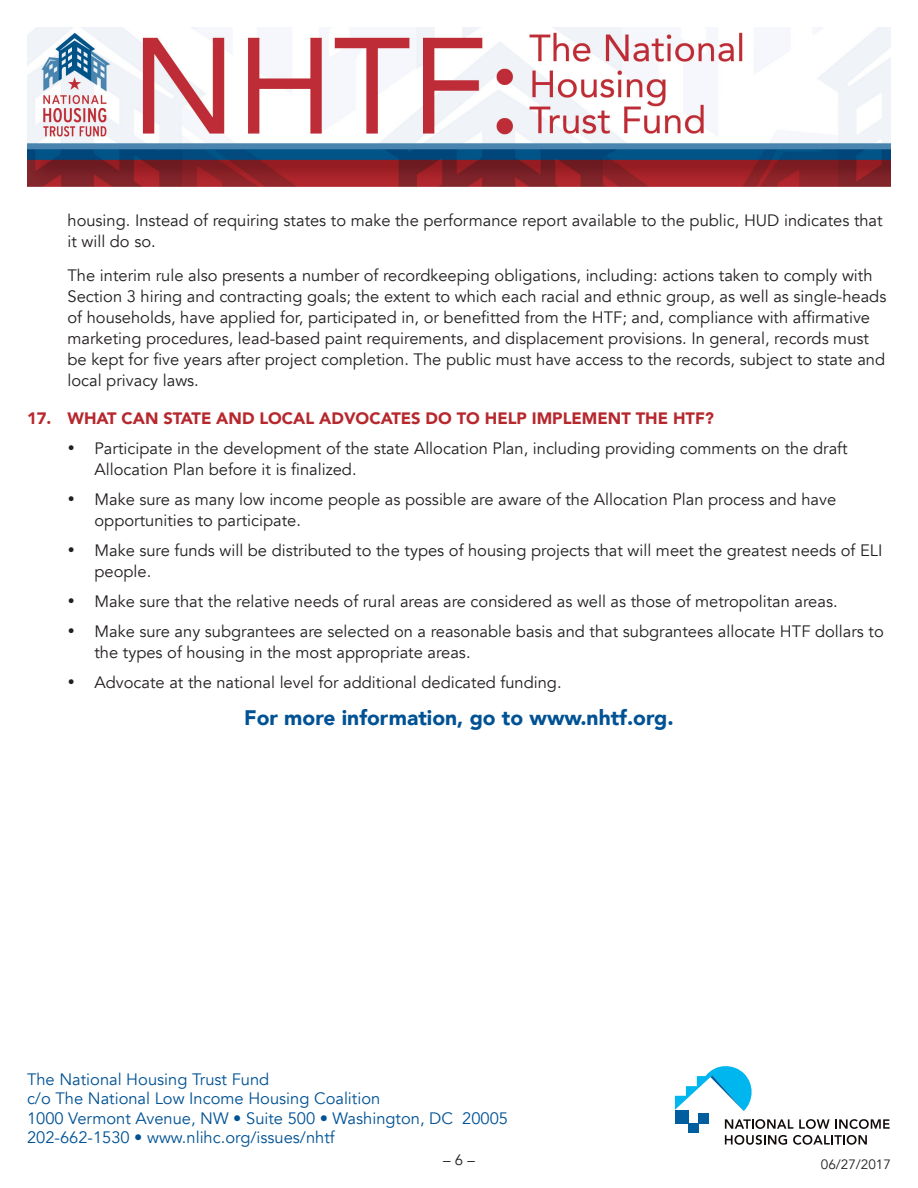
<style>
.page{position:relative;width:918px;height:1188px;background:#fff}
.page>*{position:absolute;margin:0;border:0;box-sizing:border-box;transform-origin:0 0}
.Heading_3{font:900 21px "Avenir";color:#005294}
.Body_Text_Indent{font:16.5px/21px "Avenir";color:#231f20}
.Body_Text{font:16.5px/19.5px "Avenir";color:#005294}
.t1{font:900 16.5px "Avenir";color:#b6282d}
.Body_Text-2{font:15px "Avenir";color:#231f20}
.t2{font:13.5px "Avenir";color:#231f20}
</style>
<div class="page">
<img style="left:27px;top:27px;width:864px;height:160px">
<div style="left:675px;top:1110px;width:13px;height:13px;background:#005e9e"></div>
<div style="left:688px;top:1123px;width:10px;height:10px;background:#005e9e"></div>
<div style="left:698px;top:1113px;width:10px;height:10px;background:#005e9e"></div>
<svg style="left:675px;top:1066px;width:77px;height:45px"></svg>
<svg style="left:725px;top:1119px;width:68px;height:10px"></svg>
<svg style="left:799px;top:1119px;width:91px;height:10px"></svg>
<svg style="left:725px;top:1135px;width:62px;height:10px"></svg>
<svg style="left:793px;top:1135px;width:74px;height:10px"></svg>
<p class="Body_Text_Indent" style="left:68px;top:210px;width:817px">housing. Instead of requiring states to make the performance report available to the public, HUD indicates that it will do so.</p>
<p class="Body_Text_Indent" style="left:68px;top:265px;width:820px">The interim rule also presents a number of recordkeeping obligations, including: actions taken to comply with Section 3 hiring and contracting goals; the extent to which each racial and ethnic group, as well as single-heads of households, have applied for, participated in, or benefitted from the HTF; and, compliance with affirmative marketing procedures, lead-based paint requirements, and displacement provisions. In general, records must be kept for five years after project completion. The public must have access to the records, subject to state and local privacy laws.</p>
<p class="t1" style="left:27px;top:404px;width:688px">17. WHAT CAN STATE AND LOCAL ADVOCATES DO TO HELP IMPLEMENT THE HTF?</p>
<p class="Body_Text_Indent" style="left:94px;top:438px;width:755px;text-indent:-27px">• Participate in the development of the state Allocation Plan, including providing comments on the draft<br>Allocation Plan before it is finalized.</p>
<p class="Body_Text_Indent" style="left:94px;top:489px;width:743px;text-indent:-27px">• Make sure as many low income people as possible are aware of the Allocation Plan process and have opportunities to participate.</p>
<p class="Body_Text_Indent" style="left:94px;top:540px;width:789px;text-indent:-27px">• Make sure funds will be distributed to the types of housing projects that will meet the greatest needs of ELI people.</p>
<p class="Body_Text_Indent" style="left:68px;top:591px;width:772px">• Make sure that the relative needs of rural areas are considered as well as those of metropolitan areas.</p>
<p class="Body_Text_Indent" style="left:94px;top:621px;width:791px;text-indent:-27px">• Make sure any subgrantees are selected on a reasonable basis and that subgrantees allocate HTF dollars to the types of housing in the most appropriate areas.</p>
<p class="Body_Text_Indent" style="left:68px;top:672px;width:496px">• Advocate at the national level for additional dedicated funding.</p>
<p class="Heading_3" style="left:244px;top:700px;width:431px">For more information, go to www.nhtf.org.</p>
<p class="Body_Text" style="left:27px;top:1070px;width:483px">The National Housing Trust Fund<br>c/o The National Low Income Housing Coalition<br>1000 Vermont Avenue, NW • Suite 500 • Washington, DC 20005<br>202-662-1530 • www.nlihc.org/issues/nhtf</p>
<p class="Body_Text-2" style="left:443px;top:1151px;width:33px">– 6 –</p>
<p class="t2" style="left:821px;top:1156px;width:72px">06/27/2017</p>
</div>
